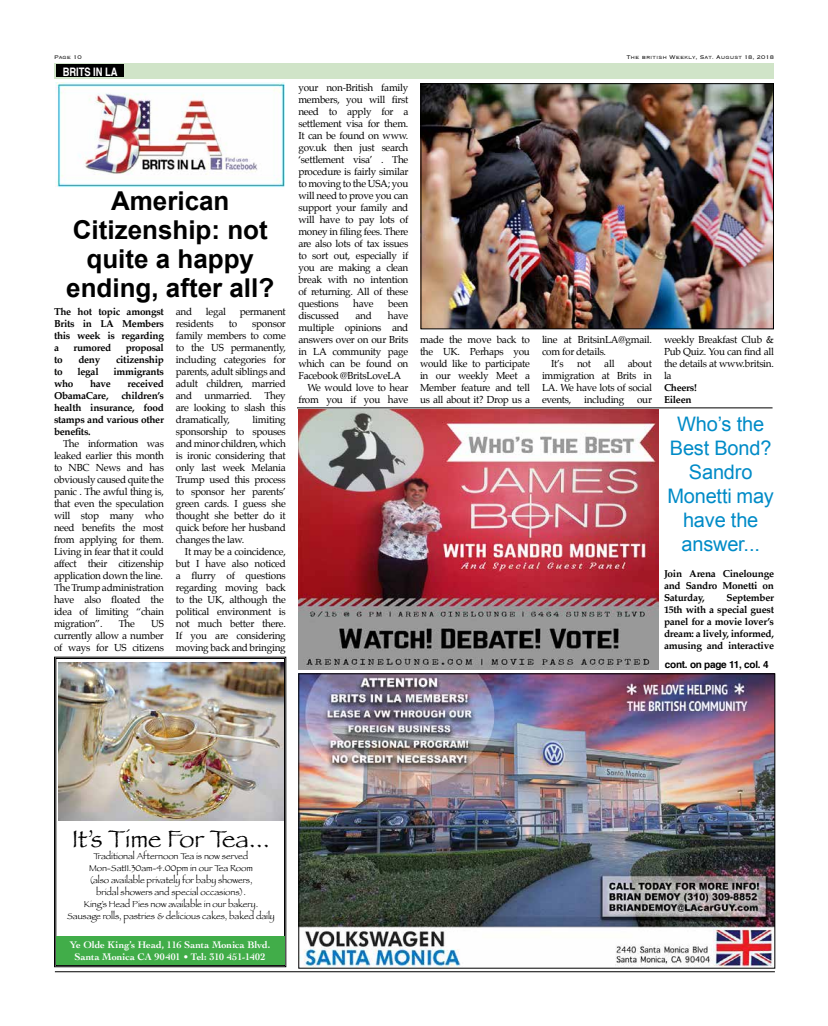
<style>
.page{position:relative;width:828px;height:1026px;background:#fff}
.page>*{position:absolute;margin:0;border:0;box-sizing:border-box;transform-origin:0 0}
.t1{font:700 26px/29px "Arial";color:#000;text-align:center}
.t2{font:25px "Papyrus";color:#000}
.t3{font:20px/24px "Arial";letter-spacing:-.01em;color:#008bc7;text-align:center}
.t4{font:700 11.7px "Helvetica";letter-spacing:-.005em;color:#fff;scale:.8 1}
.t5{font:10px/12px "Palatino";letter-spacing:-.025em;color:#000;text-align:justify}
.t6{font:700 10px/12px "Palatino";letter-spacing:-.025em;color:#000;text-align:justify}
.t7{font:700 10px/12px "Cochin";color:#fff;text-align:center}
.t8{font:700 10px "Helvetica";letter-spacing:-.025em;color:#000}
.t9{font:9px/12px "Papyrus";letter-spacing:-.01em;color:#000;text-align:center}
.t10{font:300 7px "Copperplate";color:#000}
</style>
<div class="page">
<img style="left:56px;top:83px;width:229px;height:105px">
<div style="left:54px;top:63px;width:720px;height:16px;background:#d0e4c8"></div>
<hr style="left:55px;top:972px;width:720px;height:1px;background:#000">
<svg style="left:54px;top:657px;width:232px;height:310px"></svg>
<div style="left:55px;top:658px;width:230px;height:308px;border:1px solid #000"></div>
<div style="left:56px;top:936px;width:228px;height:29px;background:#41ad49"></div>
<img style="left:58px;top:662px;width:225px;height:158px">
<div style="left:56px;top:64px;width:68px;height:13px;background:#000"></div>
<img style="left:301px;top:676px;width:472px;height:290px">
<div style="left:299px;top:674px;width:476px;height:294px;border:1px solid #000"></div>
<img style="left:298px;top:409px;width:360px;height:260px">
<img style="left:422px;top:85px;width:350px;height:242px">
<div style="left:420px;top:83px;width:354px;height:246px;border:1px solid #000"></div>
<hr style="left:297px;top:408px;width:476px;height:1px;background:#000">
<p class="t10" style="left:54px;top:53px;width:29px">Page 10</p>
<p class="t10" style="left:626px;top:53px;width:149px">The british Weekly, Sat. August 18, 2018</p>
<p class="t4" style="left:63px;top:62px;width:70px">BRITS IN LA</p>
<h1 class="t1" style="left:66px;top:187px;width:210px">American<br>Citizenship: not quite a happy ending, after all?</h1>
<p class="t6" style="left:54px;top:306px;width:111px">The hot topic amongst Brits in LA Members this week is regarding a</p>
<p class="t6" style="left:73px;top:342px;width:39px">rumored</p>
<p class="t6" style="left:126px;top:342px;width:40px">proposal</p>
<p class="t6" style="left:54px;top:354px;width:10px">to</p>
<p class="t6" style="left:78px;top:354px;width:23px">deny</p>
<p class="t6" style="left:116px;top:354px;width:49px">citizenship</p>
<p class="t6" style="left:54px;top:366px;width:10px">to</p>
<p class="t6" style="left:78px;top:366px;width:23px">legal</p>
<p class="t6" style="left:114px;top:366px;width:52px">immigrants</p>
<p class="t6" style="left:54px;top:378px;width:21px">who</p>
<p class="t6" style="left:90px;top:378px;width:22px">have</p>
<p class="t6" style="left:127px;top:378px;width:38px">received</p>
<p class="t6" style="left:54px;top:390px;width:56px">ObamaCare,</p>
<p class="t6" style="left:54px;top:390px;width:111px;text-indent:67px">children’s health insurance, food stamps and various other benefits.</p>
<p class="t5" style="left:54px;top:438px;width:111px;text-indent:9px">The information was leaked earlier this month to NBC News and has obviously caused quite the panic . The awful thing is, that even the speculation will stop many who need benefits the most from applying for them.<br>Living in fear that it could affect their citizenship application down the line.<br>The Trump administration have also floated the idea of limiting “chain migration”.</p>
<p class="t5" style="left:119px;top:618px;width:18px">The</p>
<p class="t5" style="left:54px;top:618px;width:111px;text-indent:97px">US currently allow a number of ways for US citizens</p>
<p class="t5" style="left:176px;top:306px;width:18px">and</p>
<p class="t5" style="left:206px;top:306px;width:22px">legal</p>
<p class="t5" style="left:240px;top:306px;width:48px">permanent</p>
<p class="t5" style="left:176px;top:318px;width:39px">residents</p>
<p class="t5" style="left:229px;top:318px;width:10px">to</p>
<p class="t5" style="left:176px;top:318px;width:111px;text-indent:76px">sponsor family members to come to the US permanently, including categories for parents, adult siblings and adult children, married and unmarried. They are looking to slash this dramatically,</p>
<p class="t5" style="left:176px;top:414px;width:111px;text-indent:77px">limiting sponsorship to spouses and minor children, which is ironic considering that only last week Melania Trump used this process to sponsor her parents’ green cards. I guess she thought she better do it quick before her husband changes the law.</p>
<p class="t5" style="left:176px;top:546px;width:111px;text-indent:9px">It may be a coincidence, but I have also noticed a flurry of questions regarding moving back to the UK, although the political environment is not much better there.<br>If you are considering moving back and bringing</p>
<p class="t5" style="left:298px;top:82px;width:112px">your non-British family members, you will first need to apply for a settlement visa for them.<br>It can be found on www. gov.uk then just search ‘settlement visa’ . The procedure is fairly similar to moving to the USA; you will need to prove you can support your family and will have to pay lots of money in filing fees. There are also lots of tax issues to sort out, especially if you are making a clean break with no intention of returning. All of these questions</p>
<p class="t5" style="left:353px;top:298px;width:22px">have</p>
<p class="t5" style="left:388px;top:298px;width:22px">been</p>
<p class="t5" style="left:298px;top:310px;width:42px">discussed</p>
<p class="t5" style="left:355px;top:310px;width:18px">and</p>
<p class="t5" style="left:388px;top:310px;width:22px">have</p>
<p class="t5" style="left:298px;top:322px;width:112px">multiple opinions and</p>
<p class="t5" style="left:298px;top:334px;width:112px">answers over on our Brits</p>
<p class="t5" style="left:298px;top:346px;width:111px">in LA community page</p>
<p class="t5" style="left:298px;top:358px;width:111px">which can be found on</p>
<p class="t5" style="left:298px;top:370px;width:104px">Facebook @BritsLoveLA</p>
<p class="t5" style="left:307px;top:382px;width:103px">We would love to hear</p>
<p class="t5" style="left:298px;top:394px;width:111px">from you if you have</p>
<p class="t5" style="left:420px;top:333px;width:112px">made the move back to the UK. Perhaps you would like to participate in our weekly Meet a Member feature and tell us all about it? Drop us a</p>
<p class="t5" style="left:542px;top:333px;width:112px">line at BritsinLA@gmail.</p>
<p class="t5" style="left:542px;top:345px;width:66px">com for details.</p>
<p class="t5" style="left:551px;top:357px;width:14px">It’s</p>
<p class="t5" style="left:577px;top:357px;width:15px">not</p>
<p class="t5" style="left:604px;top:357px;width:12px">all</p>
<p class="t5" style="left:542px;top:357px;width:112px;text-indent:86px">about immigration at Brits in LA. We have lots of social events,</p>
<p class="t5" style="left:584px;top:393px;width:42px">including</p>
<p class="t5" style="left:637px;top:393px;width:16px">our</p>
<p class="t5" style="left:664px;top:333px;width:112px">weekly Breakfast Club &amp; Pub Quiz. You can find all the details at www.britsin. la</p>
<p class="t6" style="left:664px;top:381px;width:34px">Cheers!<br>Eileen</p>
<h3 class="t3" style="left:667px;top:413px;width:108px">Who’s the<br>Best Bond?<br>Sandro<br>Monetti may have the answer...</h3>
<p class="t6" style="left:664px;top:567px;width:112px">Join Arena Cinelounge and Sandro Monetti on Saturday,</p>
<p class="t6" style="left:664px;top:591px;width:112px;text-indent:63px">September 15th with a special guest panel for a movie lover’s dream: a lively, informed, amusing and interactive</p>
<p class="t8" style="left:665px;top:657px;width:105px">cont. on page 11, col. 4</p>
<h2 class="t2" style="left:72px;top:823px;width:199px">It’s Time For Tea...</h2>
<p class="t9" style="left:67px;top:849px;width:209px">Traditional Afternoon Tea is now served Mon-Sat11.30am-4.00pm in our Tea Room<br>(also available privately for baby showers,<br>bridal showers and special occasions).<br>King’s Head Pies now available in our bakery.<br>Sausage rolls, pastries &amp; delicious cakes, baked daily</p>
<p class="t7" style="left:70px;top:938px;width:202px">Ye Olde King’s Head, 116 Santa Monica Blvd.<br>Santa Monica CA 90401 • Tel: 310 451-1402</p>
</div>
